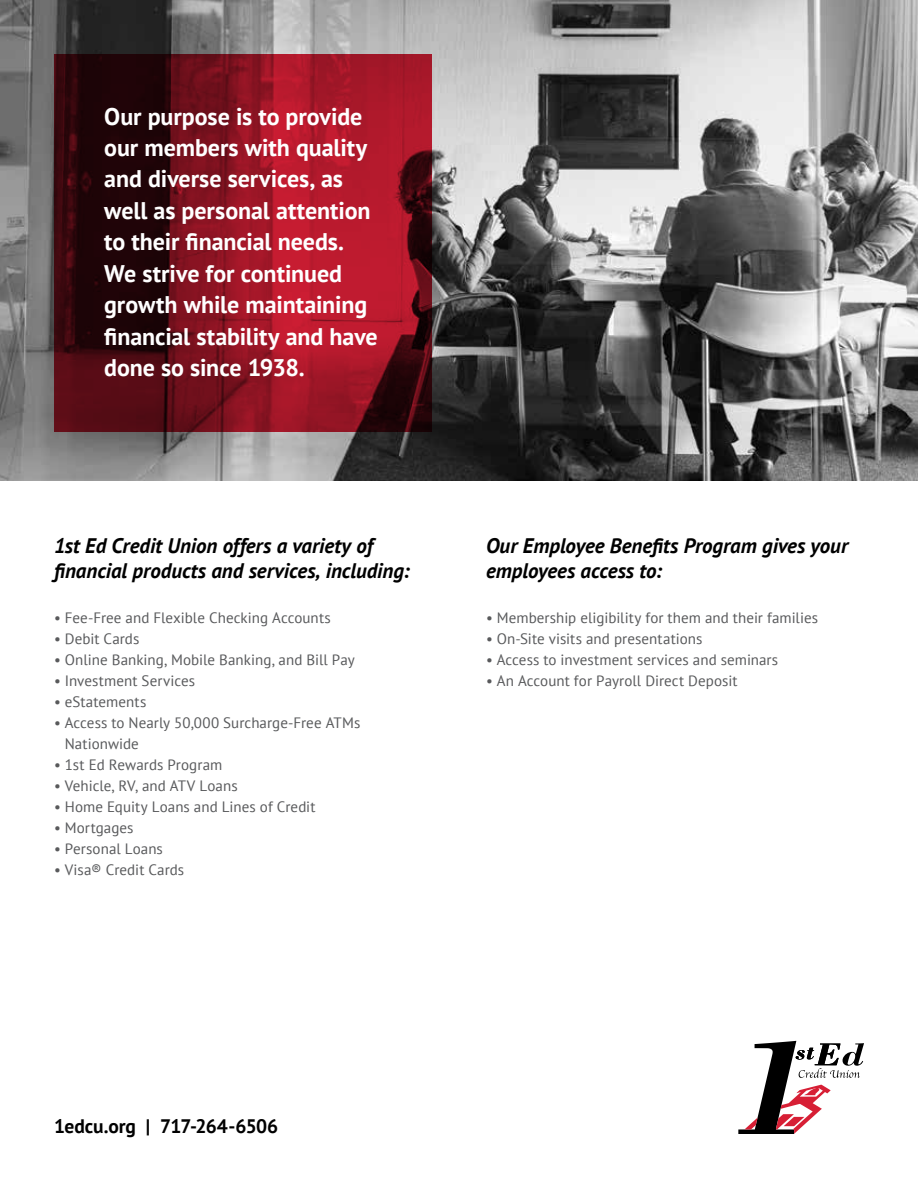
<style>
.page{position:relative;width:918px;height:1188px;background:#fff}
.page>*{position:absolute;margin:0;border:0;box-sizing:border-box;transform-origin:0 0}
.t1{font:700 24px/31.5px "PT Sans";letter-spacing:-.005em;color:#fff}
.t2{font:italic 700 21px/25.2px "PT Sans";color:#000}
.t3{font:700 19.5px "PT Sans";letter-spacing:-.01em;color:#000}
.t4{font:15px/21px "PT Sans";letter-spacing:.005em;color:#58595b}
</style>
<div class="page">
<img style="left:0;top:0;width:918px;height:481px">
<svg style="left:54px;top:54px;width:378px;height:378px;background:#75101c"></svg>
<svg style="left:738px;top:1041px;width:126px;height:93px"></svg>
<h1 class="t1" style="left:104px;top:100px;width:275px">Our purpose is to provide our members with quality and diverse services, as well as personal attention to their financial needs.<br>We strive for continued growth while maintaining financial stability and have done so since 1938.</h1>
<h2 class="t2" style="left:54px;top:533px;width:357px">1st Ed Credit Union offers a variety of financial products and services, including:</h2>
<p class="t4" style="left:54px;top:607px;width:278px">• Fee-Free and Flexible Checking Accounts</p>
<p class="t4" style="left:54px;top:628px;width:87px">• Debit Cards</p>
<p class="t4" style="left:54px;top:649px;width:302px">• Online Banking, Mobile Banking, and Bill Pay</p>
<p class="t4" style="left:54px;top:670px;width:143px">• Investment Services</p>
<p class="t4" style="left:54px;top:691px;width:94px">• eStatements</p>
<p class="t4" style="left:65px;top:712px;width:297px;text-indent:-11px">• Access to Nearly 50,000 Surcharge-Free ATMs<br>Nationwide</p>
<p class="t4" style="left:54px;top:754px;width:170px">• 1st Ed Rewards Program</p>
<p class="t4" style="left:54px;top:775px;width:185px">• Vehicle, RV, and ATV Loans</p>
<p class="t4" style="left:54px;top:796px;width:263px">• Home Equity Loans and Lines of Credit</p>
<p class="t4" style="left:54px;top:817px;width:81px">• Mortgages</p>
<p class="t4" style="left:54px;top:838px;width:110px">• Personal Loans</p>
<p class="t4" style="left:54px;top:859px;width:132px">• Visa® Credit Cards</p>
<h2 class="t2" style="left:486px;top:533px;width:364px">Our Employee Benefits Program gives your employees access to:</h2>
<p class="t4" style="left:486px;top:607px;width:334px">• Membership eligibility for them and their families</p>
<p class="t4" style="left:486px;top:628px;width:218px">• On-Site visits and presentations</p>
<p class="t4" style="left:486px;top:649px;width:294px">• Access to investment services and seminars</p>
<p class="t4" style="left:486px;top:670px;width:253px">• An Account for Payroll Direct Deposit</p>
<h3 class="t3" style="left:54px;top:1113px;width:226px">1edcu.org | 717-264-6506</h3>
</div>
